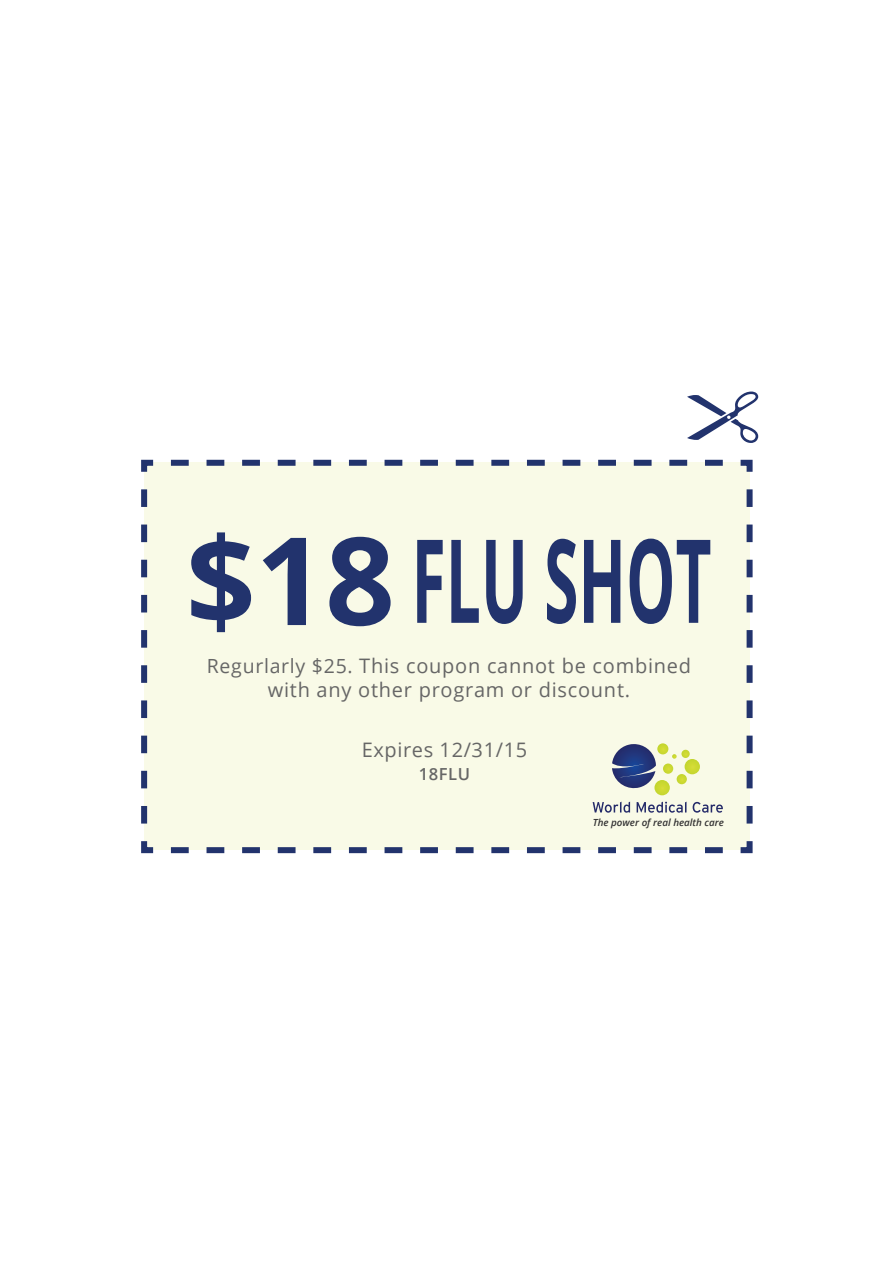
<style>
.page{position:relative;width:893px;height:1263px;background:#fff}
.page>*{position:absolute;margin:0;border:0;box-sizing:border-box;transform-origin:0 0}
.t1{font:700 122.1px "Open Sans";color:#22336d}
.t2{font:700 116.1px "Open Sans";color:#22336d;scale:.54 1}
.t3{font:19.95px/24px "Open Sans";letter-spacing:.035em;color:#666;text-align:center}
.t4{font:600 16.65px "Open Sans";letter-spacing:.03em;color:#666}
.t5{font:italic 600 9.75px "Open Sans";color:#323132}
.s1{font-size:19.5px}
</style>
<div class="page">
<div style="left:144px;top:463px;width:606px;height:387px;background:#f9fae7"></div>
<svg style="left:141px;top:841px;width:582px;height:13px"></svg>
<svg style="left:141px;top:459px;width:18px;height:364px"></svg>
<svg style="left:171px;top:459px;width:582px;height:13px"></svg>
<svg style="left:740px;top:489px;width:13px;height:365px"></svg>
<svg style="left:593px;top:802px;width:37px;height:11px"></svg>
<svg style="left:637px;top:802px;width:49px;height:11px"></svg>
<svg style="left:693px;top:802px;width:30px;height:11px"></svg>
<div style="left:685px;top:759px;width:15px;height:15px;background:#ccd832;border-radius:8px"></div>
<svg style="left:654px;top:780px;width:16px;height:15px"></svg>
<svg style="left:612px;top:743px;width:78px;height:47px"></svg>
<h1 class="t1" style="left:186px;top:494px;width:210px">$18</h1>
<h2 class="t2" style="left:412px;top:499px;width:557px">FLU SHOT</h2>
<p class="t3" style="left:207px;top:653px;width:486px"><span class="s1">Regurlarly $25.</span> This coupon cannot be combined with any other program or discount.</p>
<p class="t3" style="left:362px;top:737px;width:167px">Expires 12/31/15</p>
<p class="t4" style="left:419px;top:763px;width:53px">18FLU</p>
<p class="t5" style="left:593px;top:816px;width:133px">The power of real health care</p>
</div>
